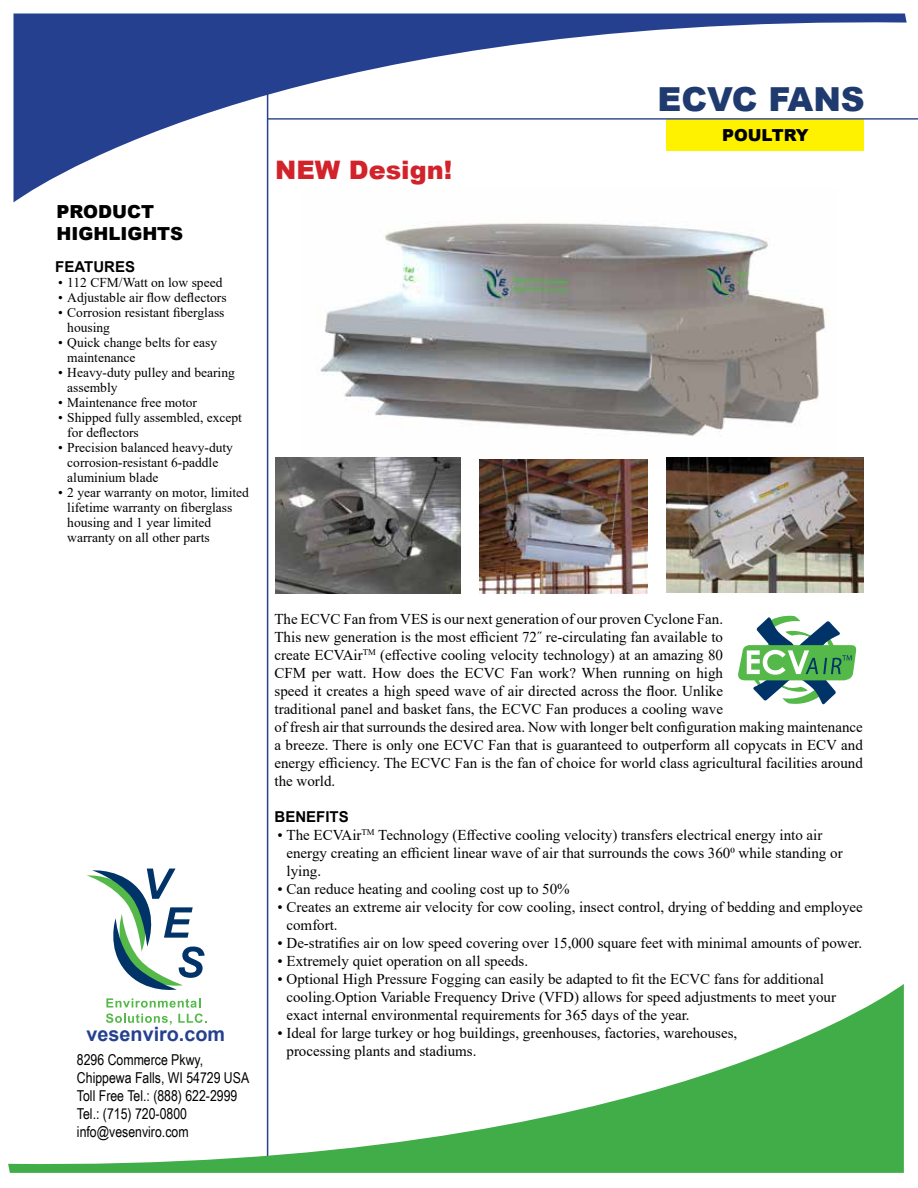
<style>
.page{position:relative;width:918px;height:1188px;background:#fff}
.page>*{position:absolute;margin:0;border:0;box-sizing:border-box;transform-origin:0 0}
.t1{font:900 33.15px "Arial";color:#1e3a6e}
.t2{font:900 25.5px "Arial";color:#d2232a}
.t3{font:700 19.8px "Arial";color:#25408f}
.t4{font:900 18px/21.6px "Arial";color:#000}
.t5{font:900 16.5px "Arial";color:#000}
.t6{font:15px/18px "Times New Roman";color:#000}
.t7{font:15px/18px "Arial Narrow";color:#000}
.t8{font:700 15px "Arial";color:#000}
.t9{font:13.5px/15px "Times New Roman";color:#000}
</style>
<div class="page">
<hr style="left:267px;top:73px;width:1px;height:1096px;background:#25408f">
<svg style="left:8px;top:984px;width:896px;height:189px"></svg>
<hr style="left:268px;top:118px;width:650px;height:2px;background:#25408f">
<svg style="left:87px;top:868px;width:120px;height:157px"></svg>
<svg style="left:14px;top:14px;width:893px;height:188px"></svg>
<svg style="left:738px;top:615px;width:119px;height:90px"></svg>
<img style="left:301px;top:188px;width:535px;height:281px">
<img style="left:275px;top:458px;width:185px;height:136px">
<img style="left:479px;top:459px;width:168px;height:135px">
<img style="left:666px;top:458px;width:197px;height:134px">
<p class="t4" style="left:56px;top:200px;width:128px">PRODUCT<br>HIGHLIGHTS</p>
<p class="t8" style="left:55px;top:256px;width:81px">FEATURES</p>
<p class="t9" style="left:58px;top:274px;width:166px">• 112 CFM/Watt on low speed</p>
<p class="t9" style="left:58px;top:289px;width:170px">• Adjustable air flow deflectors</p>
<p class="t9" style="left:67px;top:304px;width:159px;text-indent:-9px">• Corrosion resistant fiberglass housing</p>
<p class="t9" style="left:67px;top:334px;width:151px;text-indent:-9px">• Quick change belts for easy maintenance</p>
<p class="t9" style="left:67px;top:364px;width:169px;text-indent:-9px">• Heavy-duty pulley and bearing assembly</p>
<p class="t9" style="left:58px;top:394px;width:140px">• Maintenance free motor</p>
<p class="t9" style="left:67px;top:409px;width:176px;text-indent:-9px">• Shipped fully assembled, except for deflectors</p>
<p class="t9" style="left:67px;top:439px;width:167px;text-indent:-9px">• Precision balanced heavy-duty corrosion-resistant 6-paddle aluminium blade</p>
<p class="t9" style="left:67px;top:484px;width:183px;text-indent:-9px">• 2 year warranty on motor, limited lifetime warranty on fiberglass housing and 1 year limited warranty on all other parts</p>
<h2 class="t2" style="left:275px;top:151px;width:179px">NEW Design!</h2>
<h1 class="t1" style="left:658px;top:75px;width:209px">ECVC FANS</h1>
<p class="t5" style="left:722px;top:123px;width:88px">POULTRY</p>
<h3 class="t3" style="left:87px;top:1020px;width:140px">vesenviro.com</h3>
<p class="t7" style="left:77px;top:1050px;width:174px">8296 Commerce Pkwy,<br>Chippewa Falls, WI 54729 USA<br>Toll Free Tel.: (888) 622-2999<br>Tel.: (715) 720-0800 info@vesenviro.com</p>
<p class="t6" style="left:274px;top:609px;width:590px">The ECVC Fan from VES is our next generation of our proven Cyclone Fan.<br>This new generation is the most efficient 72˝ re-circulating fan available to<br>create ECVAir<sup>TM</sup> (effective cooling velocity technology) at an amazing 80<br>CFM per watt. How does the ECVC Fan work? When running on high<br>speed it creates a high speed wave of air directed across the floor. Unlike<br>traditional panel and basket fans, the ECVC Fan produces a cooling wave<br>of fresh air that surrounds the desired area. Now with longer belt configuration making maintenance a breeze. There is only one ECVC Fan that is guaranteed to outperform all copycats in ECV and energy efficiency. The ECVC Fan is the fan of choice for world class agricultural facilities around the world.</p>
<p class="t8" style="left:275px;top:806px;width:76px">BENEFITS</p>
<p class="t6" style="left:287px;top:825px;width:558px;text-indent:-9px">• The ECVAir<sup>TM</sup> Technology (Effective cooling velocity) transfers electrical energy into air energy creating an efficient linear wave of air that surrounds the cows 3600 while standing or lying.</p>
<p class="t6" style="left:278px;top:879px;width:294px">• Can reduce heating and cooling cost up to 50%</p>
<p class="t6" style="left:287px;top:897px;width:578px;text-indent:-9px">• Creates an extreme air velocity for cow cooling, insect control, drying of bedding and employee comfort.</p>
<p class="t6" style="left:278px;top:933px;width:586px">• De-stratifies air on low speed covering over 15,000 square feet with minimal amounts of power.</p>
<p class="t6" style="left:278px;top:951px;width:252px">• Extremely quiet operation on all speeds.</p>
<p class="t6" style="left:287px;top:969px;width:551px;text-indent:-9px">• Optional High Pressure Fogging can easily be adapted to fit the ECVC fans for additional cooling.Option Variable Frequency Drive (VFD) allows for speed adjustments to meet your exact internal environmental requirements for 365 days of the year.</p>
<p class="t6" style="left:287px;top:1023px;width:452px;text-indent:-9px">• Ideal for large turkey or hog buildings, greenhouses, factories, warehouses, processing plants and stadiums.</p>
</div>
